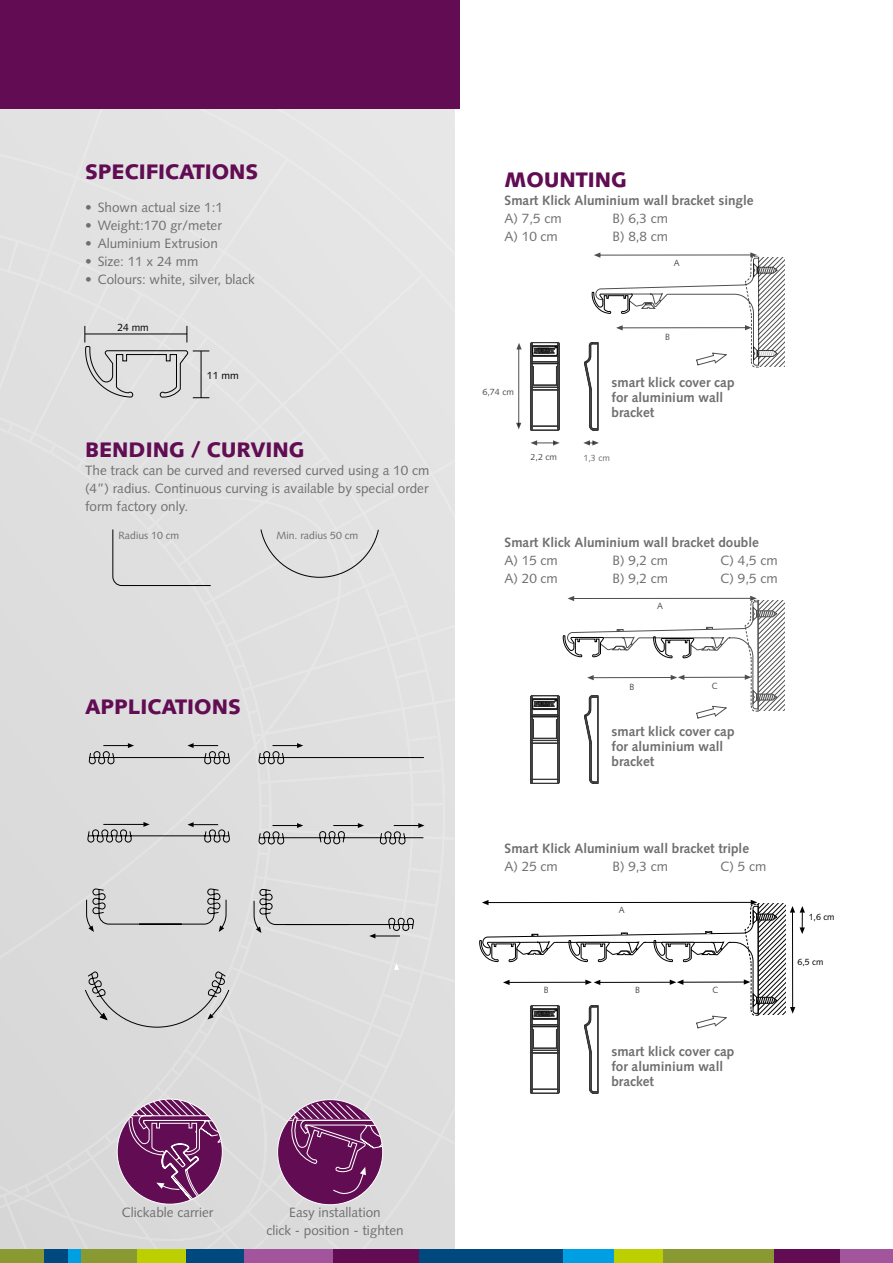
<style>
.page{position:relative;width:893px;height:1263px;background:#fff}
.page>*{position:absolute;margin:0;border:0;box-sizing:border-box;transform-origin:0 0}
.t1{font:900 21px "Syntax";color:#610c53}
.t2{font:13.5px/18px "Syntax";color:#706f6f;text-align:justify}
.t3{font:700 13.5px/15px "Syntax";color:#706f6f}
.t4{font:10.5px "Syntax";color:#706f6f}
.t5{font:10.5px "Syntax";color:#000}
.t6{font:10.35px "Syntax";color:#000}
.t7{font:9px "Syntax";color:#000}
.t8{font:9px "Syntax";color:#706f6f}
</style>
<div class="page">
<div style="left:0;top:108px;width:455px;height:1142px;background:#e0e0e0"></div>
<div style="left:0;top:0;width:459px;height:108px;background:#610c53"></div>
<div style="left:243px;top:1250px;width:90px;height:13px;background:#a2559d"></div>
<div style="left:836px;top:1250px;width:57px;height:13px;background:#a2559d"></div>
<div style="left:0;top:1250px;width:44px;height:13px;background:#899a32"></div>
<div style="left:68px;top:1250px;width:13px;height:13px;background:#009fe3"></div>
<div style="left:562px;top:1250px;width:52px;height:13px;background:#009fe3"></div>
<div style="left:186px;top:1250px;width:58px;height:13px;background:#00497f"></div>
<div style="left:418px;top:1250px;width:144px;height:13px;background:#00497f"></div>
<div style="left:44px;top:1250px;width:24px;height:13px;background:#00497f"></div>
<div style="left:333px;top:1250px;width:85px;height:13px;background:#610c53"></div>
<div style="left:774px;top:1250px;width:66px;height:13px;background:#610c53"></div>
<div style="left:81px;top:1250px;width:57px;height:13px;background:#899a32"></div>
<div style="left:662px;top:1250px;width:112px;height:13px;background:#899a32"></div>
<div style="left:138px;top:1250px;width:48px;height:13px;background:#bccf00"></div>
<div style="left:614px;top:1250px;width:49px;height:13px;background:#bccf00"></div>
<svg style="left:85px;top:326px;width:124px;height:72px;background:#d1d1d1"></svg>
<svg style="left:120px;top:1099px;width:102px;height:105px;background:#8b5181"></svg>
<svg style="left:394px;top:963px;width:5px;height:7px"></svg>
<svg style="left:278px;top:1099px;width:105px;height:106px"></svg>
<svg style="left:286px;top:1102px;width:97px;height:92px;background:#813f76"></svg>
<div style="left:261px;top:529px;width:118px;height:49px;background:#e1e1e1"></div>
<div style="left:113px;top:529px;width:98px;height:57px;background:#dfdfdf"></div>
<svg style="left:85px;top:971px;width:144px;height:56px;background:#cfcfcf"></svg>
<svg style="left:86px;top:743px;width:338px;height:195px;background:#d4d4d4"></svg>
<svg style="left:530px;top:342px;width:29px;height:88px"></svg>
<svg style="left:530px;top:440px;width:30px;height:6px"></svg>
<svg style="left:583px;top:440px;width:16px;height:6px"></svg>
<svg style="left:516px;top:343px;width:6px;height:6px"></svg>
<svg style="left:516px;top:423px;width:5px;height:6px"></svg>
<hr style="left:518px;top:349px;width:1px;height:77px;background:#000">
<svg style="left:584px;top:252px;width:201px;height:178px"></svg>
<svg style="left:530px;top:596px;width:255px;height:188px"></svg>
<svg style="left:479px;top:900px;width:326px;height:193px"></svg>
<h1 class="t1" style="left:85px;top:160px;width:175px">SPECIFICATIONS</h1>
<p class="t2" style="left:85px;top:199px;width:140px">• Shown actual size 1:1</p>
<p class="t2" style="left:85px;top:217px;width:138px">• Weight:170 gr/meter</p>
<p class="t2" style="left:85px;top:235px;width:134px">• Aluminium Extrusion</p>
<p class="t2" style="left:85px;top:253px;width:115px">• Size: 11 x 24 mm</p>
<p class="t2" style="left:85px;top:271px;width:171px">• Colours: white, silver, black</p>
<p class="t5" style="left:117px;top:322px;width:33px">24 mm</p>
<p class="t6" style="left:207px;top:369px;width:33px">11 mm</p>
<h1 class="t1" style="left:85px;top:437px;width:221px">BENDING / CURVING</h1>
<p class="t2" style="left:85px;top:461px;width:346px">The track can be curved and reversed curved using a 10 cm (4”) radius. Continuous curving is available by special order form factory only.</p>
<p class="t4" style="left:119px;top:530px;width:62px">Radius 10 cm</p>
<p class="t4" style="left:277px;top:530px;width:83px">Min. radius 50 cm</p>
<h1 class="t1" style="left:85px;top:694px;width:157px">APPLICATIONS</h1>
<p class="t2" style="left:122px;top:1203px;width:93px">Clickable carrier</p>
<p class="t2" style="left:266px;top:1203px;width:139px;text-align:center">Easy installation<br>click - position - tighten</p>
<h1 class="t1" style="left:505px;top:168px;width:124px">MOUNTING</h1>
<p class="t3" style="left:505px;top:193px;width:251px">Smart Klick Aluminium wall bracket single</p>
<p class="t2" style="left:505px;top:210px;width:59px">A) 7,5 cm</p>
<p class="t2" style="left:613px;top:210px;width:57px">B) 6,3 cm</p>
<p class="t2" style="left:505px;top:228px;width:55px">A) 10 cm</p>
<p class="t2" style="left:613px;top:228px;width:57px">B) 8,8 cm</p>
<p class="t7" style="left:674px;top:257px;width:7px">A</p>
<p class="t7" style="left:482px;top:387px;width:33px">6,74 cm</p>
<p class="t7" style="left:531px;top:452px;width:28px">2,2 cm</p>
<p class="t7" style="left:665px;top:331px;width:6px">B</p>
<p class="t3" style="left:611px;top:375px;width:124px">smart klick cover cap for aluminium wall bracket</p>
<p class="t8" style="left:583px;top:452px;width:28px">1,3 cm</p>
<p class="t3" style="left:505px;top:535px;width:256px">Smart Klick Aluminium wall bracket double</p>
<p class="t2" style="left:505px;top:552px;width:55px">A) 15 cm</p>
<p class="t2" style="left:613px;top:552px;width:57px">B) 9,2 cm</p>
<p class="t2" style="left:721px;top:552px;width:59px">C) 4,5 cm</p>
<p class="t2" style="left:505px;top:570px;width:55px">A) 20 cm</p>
<p class="t2" style="left:613px;top:570px;width:57px">B) 9,2 cm</p>
<p class="t2" style="left:721px;top:570px;width:59px">C) 9,5 cm</p>
<p class="t7" style="left:657px;top:601px;width:7px">A</p>
<p class="t7" style="left:630px;top:681px;width:6px">B</p>
<p class="t7" style="left:712px;top:681px;width:7px">C</p>
<p class="t3" style="left:611px;top:723px;width:124px">smart klick cover cap for aluminium wall bracket</p>
<p class="t3" style="left:505px;top:841px;width:246px">Smart Klick Aluminium wall bracket triple</p>
<p class="t2" style="left:505px;top:858px;width:55px">A) 25 cm</p>
<p class="t2" style="left:613px;top:858px;width:57px">B) 9,3 cm</p>
<p class="t2" style="left:721px;top:858px;width:47px">C) 5 cm</p>
<p class="t7" style="left:619px;top:904px;width:7px">A</p>
<p class="t7" style="left:543px;top:985px;width:6px">B</p>
<p class="t7" style="left:635px;top:985px;width:6px">B</p>
<p class="t7" style="left:712px;top:985px;width:7px">C</p>
<p class="t3" style="left:611px;top:1044px;width:124px">smart klick cover cap for aluminium wall bracket</p>
<p class="t7" style="left:809px;top:911px;width:27px">1,6 cm</p>
<p class="t7" style="left:797px;top:957px;width:27px">6,5 cm</p>
</div>
